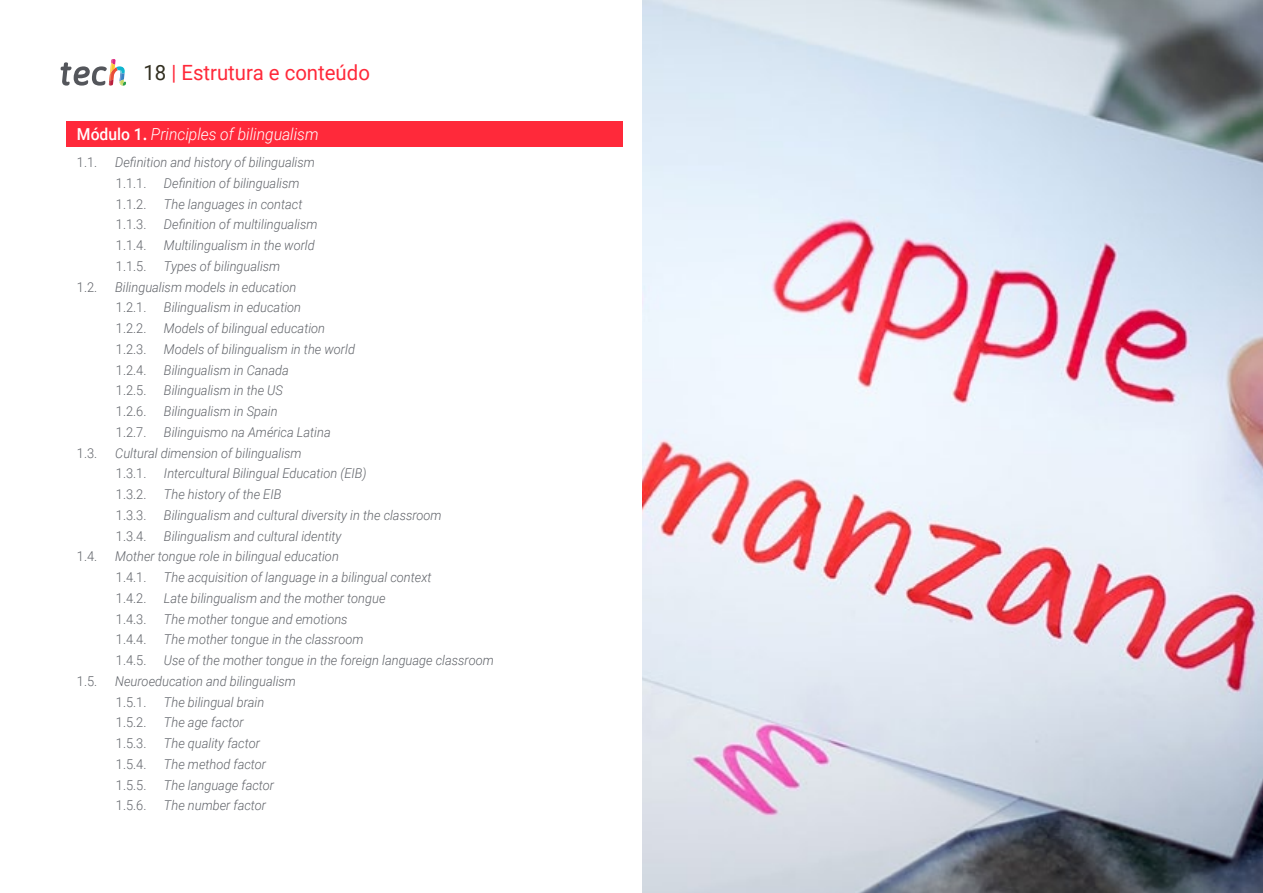
<style>
.page{position:relative;width:1263px;height:893px;background:#fff}
.page>*{position:absolute;margin:0;border:0;box-sizing:border-box;transform-origin:0 0}
.t1{font:21px "Roboto";color:#ff293a}
.t2{font:italic 300 16.5px "Roboto";color:#fff;scale:.95 1}
.t3{font:italic 300 13.5px "Roboto";color:#61646a;scale:.95 1}
.t4{font:300 13.5px "Roboto";color:#61646a;scale:.95 1}
.s1{color:#312e20}
.s2{font-weight:500;font-style:normal}
.s3{font-family:"Meta Pro";font-weight:500;font-style:normal}
</style>
<div class="page">
<svg style="left:61px;top:59px;width:65px;height:27px"></svg>
<div style="left:66px;top:121px;width:557px;height:25px;background:#ff293a"></div>
<img style="left:642px;top:0;width:621px;height:893px">
<h1 class="t1" style="left:144px;top:57px;width:228px"><span class="s1">18</span> | Estrutura e conteúdo</h1>
<p class="t2" style="left:77px;top:123px;width:256px"><span class="s2">Módulo 1</span><span class="s3">.</span> Principles of bilingualism</p>
<p class="t4" style="left:77px;top:153px;width:23px">1.1.</p>
<p class="t3" style="left:115px;top:153px;width:212px">Definition and history of bilingualism</p>
<p class="t4" style="left:116px;top:174px;width:34px">1.1.1.</p>
<p class="t3" style="left:164px;top:174px;width:144px">Definition of bilingualism</p>
<p class="t4" style="left:116px;top:194px;width:34px">1.1.2.</p>
<p class="t3" style="left:164px;top:194px;width:147px">The languages in contact</p>
<p class="t4" style="left:116px;top:215px;width:34px">1.1.3.</p>
<p class="t3" style="left:164px;top:215px;width:163px">Definition of multilingualism</p>
<p class="t4" style="left:116px;top:236px;width:34px">1.1.4.</p>
<p class="t3" style="left:164px;top:236px;width:160px">Multilingualism in the world</p>
<p class="t4" style="left:116px;top:257px;width:34px">1.1.5.</p>
<p class="t3" style="left:164px;top:257px;width:124px">Types of bilingualism</p>
<p class="t4" style="left:77px;top:277px;width:23px">1.2.</p>
<p class="t3" style="left:115px;top:277px;width:192px">Bilingualism models in education</p>
<p class="t4" style="left:116px;top:298px;width:34px">1.2.1.</p>
<p class="t3" style="left:164px;top:298px;width:146px">Bilingualism in education</p>
<p class="t4" style="left:116px;top:319px;width:34px">1.2.2.</p>
<p class="t3" style="left:164px;top:319px;width:171px">Models of bilingual education</p>
<p class="t4" style="left:116px;top:340px;width:34px">1.2.3.</p>
<p class="t3" style="left:164px;top:340px;width:203px">Models of bilingualism in the world</p>
<p class="t4" style="left:116px;top:360px;width:34px">1.2.4.</p>
<p class="t3" style="left:164px;top:360px;width:133px">Bilingualism in Canada</p>
<p class="t4" style="left:116px;top:381px;width:34px">1.2.5.</p>
<p class="t3" style="left:164px;top:381px;width:127px">Bilingualism in the US</p>
<p class="t4" style="left:116px;top:402px;width:34px">1.2.6.</p>
<p class="t3" style="left:164px;top:402px;width:121px">Bilingualism in Spain</p>
<p class="t4" style="left:116px;top:423px;width:34px">1.2.7.</p>
<p class="t3" style="left:164px;top:423px;width:177px">Bilinguismo na América Latina</p>
<p class="t4" style="left:77px;top:443px;width:23px">1.3.</p>
<p class="t3" style="left:115px;top:443px;width:198px">Cultural dimension of bilingualism</p>
<p class="t4" style="left:116px;top:464px;width:34px">1.3.1.</p>
<p class="t3" style="left:164px;top:464px;width:215px">Intercultural Bilingual Education (EIB)</p>
<p class="t4" style="left:116px;top:485px;width:34px">1.3.2.</p>
<p class="t3" style="left:164px;top:485px;width:125px">The history of the EIB</p>
<p class="t4" style="left:116px;top:506px;width:34px">1.3.3.</p>
<p class="t3" style="left:164px;top:506px;width:294px">Bilingualism and cultural diversity in the classroom</p>
<p class="t4" style="left:116px;top:526px;width:34px">1.3.4.</p>
<p class="t3" style="left:164px;top:526px;width:188px">Bilingualism and cultural identity</p>
<p class="t4" style="left:77px;top:547px;width:23px">1.4.</p>
<p class="t3" style="left:115px;top:547px;width:237px">Mother tongue role in bilingual education</p>
<p class="t4" style="left:116px;top:568px;width:34px">1.4.1.</p>
<p class="t3" style="left:164px;top:568px;width:283px">The acquisition of language in a bilingual context</p>
<p class="t4" style="left:116px;top:589px;width:34px">1.4.2.</p>
<p class="t3" style="left:164px;top:589px;width:235px">Late bilingualism and the mother tongue</p>
<p class="t4" style="left:116px;top:609px;width:34px">1.4.3.</p>
<p class="t3" style="left:164px;top:609px;width:195px">The mother tongue and emotions</p>
<p class="t4" style="left:116px;top:630px;width:34px">1.4.4.</p>
<p class="t3" style="left:164px;top:630px;width:212px">The mother tongue in the classroom</p>
<p class="t4" style="left:116px;top:651px;width:34px">1.4.5.</p>
<p class="t3" style="left:164px;top:651px;width:349px">Use of the mother tongue in the foreign language classroom</p>
<p class="t4" style="left:77px;top:672px;width:23px">1.5.</p>
<p class="t3" style="left:115px;top:672px;width:192px">Neuroeducation and bilingualism</p>
<p class="t4" style="left:116px;top:692px;width:34px">1.5.1.</p>
<p class="t3" style="left:164px;top:692px;width:107px">The bilingual brain</p>
<p class="t4" style="left:116px;top:713px;width:34px">1.5.2.</p>
<p class="t3" style="left:164px;top:713px;width:85px">The age factor</p>
<p class="t4" style="left:116px;top:734px;width:34px">1.5.3.</p>
<p class="t3" style="left:164px;top:734px;width:103px">The quality factor</p>
<p class="t4" style="left:116px;top:755px;width:34px">1.5.4.</p>
<p class="t3" style="left:164px;top:755px;width:109px">The method factor</p>
<p class="t4" style="left:116px;top:775px;width:34px">1.5.5.</p>
<p class="t3" style="left:164px;top:775px;width:117px">The language factor</p>
<p class="t4" style="left:116px;top:796px;width:34px">1.5.6.</p>
<p class="t3" style="left:164px;top:796px;width:109px">The number factor</p>
</div>
